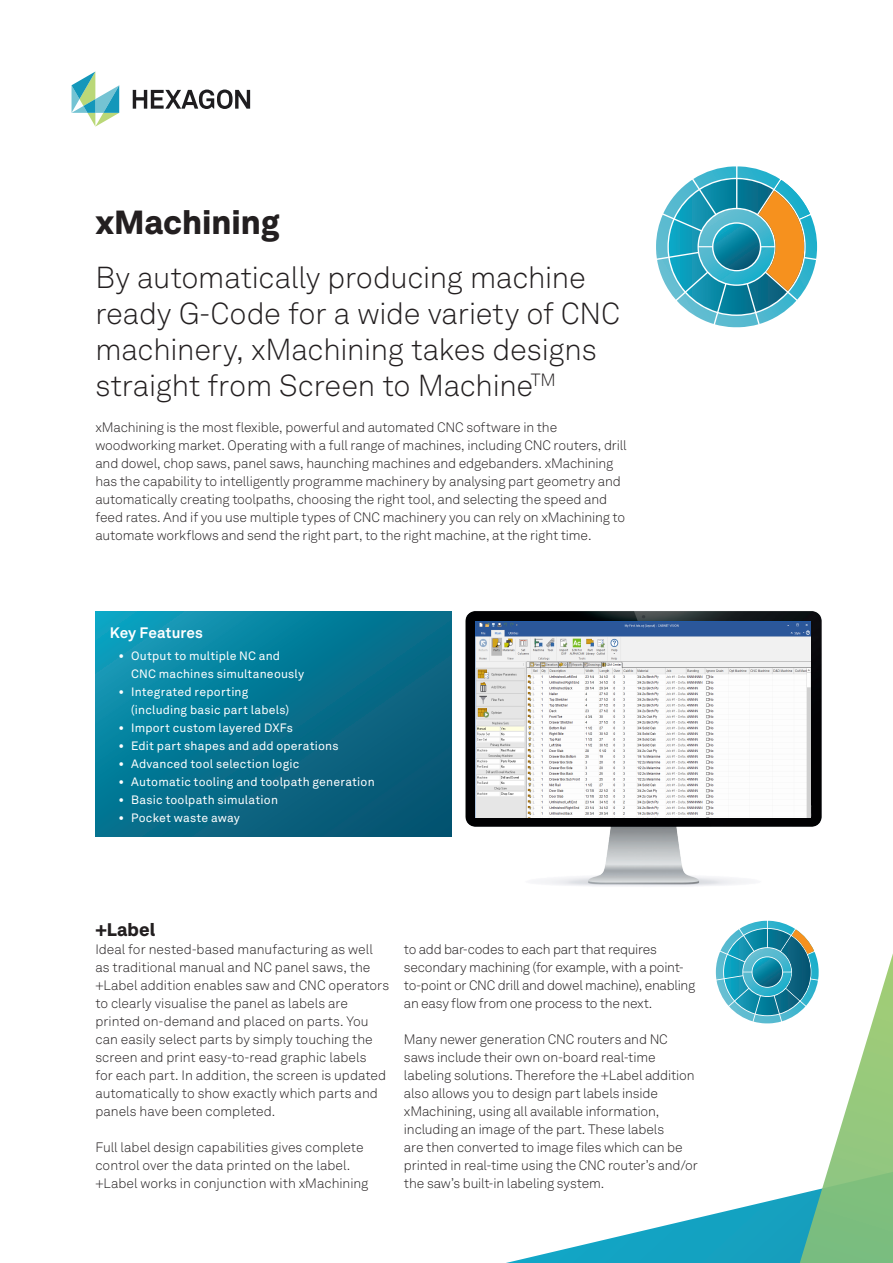
<style>
.page{position:relative;width:893px;height:1263px;background:#fff}
.page>*{position:absolute;margin:0;border:0;box-sizing:border-box;transform-origin:0 0}
.t1{font:900 33px "Hexagon Akkurat";letter-spacing:-.005em;color:#231f20}
.t2{font:300 30px/36px "Hexagon Akkurat";letter-spacing:-.01em;color:#231f20}
.t3{font:900 18px "Hexagon Akkurat";letter-spacing:.005em;color:#231f20}
.t4{font:700 15px "Hexagon Akkurat";letter-spacing:.005em;color:#fff}
.t5{font:300 13.5px/18px "Hexagon Akkurat";letter-spacing:-.01em;color:#231f20}
.t6{font:12px/18px "Hexagon Akkurat";letter-spacing:.015em;color:#fff}
.s1{font-size:13.5px}
</style>
<div class="page">
<img style="left:465px;top:611px;width:357px;height:273px">
<img style="left:476px;top:622px;width:334px;height:195px">
<svg style="left:552px;top:739px;width:341px;height:524px"></svg>
<svg style="left:656px;top:166px;width:161px;height:161px"></svg>
<svg style="left:716px;top:921px;width:103px;height:102px"></svg>
<svg style="left:95px;top:612px;width:356px;height:224px;background:#07728f"></svg>
<svg style="left:133px;top:90px;width:117px;height:19px"></svg>
<svg style="left:72px;top:72px;width:47px;height:55px"></svg>
<h1 class="t1" style="left:95px;top:196px;width:186px">xMachining</h1>
<h2 class="t2" style="left:95px;top:258px;width:526px">By automatically producing machine ready G-Code for a wide variety of CNC machinery, xMachining takes designs straight from Screen to Machine<sup>TM</sup></h2>
<p class="t5" style="left:95px;top:417px;width:533px">xMachining is the most flexible, powerful and automated CNC software in the woodworking market. Operating with a full range of machines, including CNC routers, drill and dowel, chop saws, panel saws, haunching machines and edgebanders. xMachining has the capability to intelligently programme machinery by analysing part geometry and automatically creating toolpaths, choosing the right tool, and selecting the speed and feed rates. And if you use multiple types of CNC machinery you can rely on xMachining to automate workflows and send the right part, to the right machine, at the right time.</p>
<p class="t4" style="left:110px;top:621px;width:94px">Key Features</p>
<p class="t6" style="left:131px;top:646px;width:175px;text-indent:-13px"><span class="s1">•</span> Output to multiple NC and<br>CNC machines simultaneously</p>
<p class="t6" style="left:131px;top:682px;width:159px;text-indent:-13px"><span class="s1">•</span> Integrated reporting (including basic part labels)</p>
<p class="t6" style="left:118px;top:718px;width:176px"><span class="s1">•</span> Import custom layered DXFs</p>
<p class="t6" style="left:118px;top:736px;width:222px"><span class="s1">•</span> Edit part shapes and add operations</p>
<p class="t6" style="left:118px;top:754px;width:183px"><span class="s1">•</span> Advanced tool selection logic</p>
<p class="t6" style="left:118px;top:772px;width:258px"><span class="s1">•</span> Automatic tooling and toolpath generation</p>
<p class="t6" style="left:118px;top:790px;width:161px"><span class="s1">•</span> Basic toolpath simulation</p>
<p class="t6" style="left:118px;top:808px;width:123px"><span class="s1">•</span> Pocket waste away</p>
<h3 class="t3" style="left:95px;top:915px;width:61px">+Label</h3>
<p class="t5" style="left:95px;top:939px;width:295px">Ideal for nested-based manufacturing as well as traditional manual and NC panel saws, the +Label addition enables saw and CNC operators to clearly visualise the panel as labels are printed on-demand and placed on parts. You can easily select parts by simply touching the screen and print easy-to-read graphic labels<br>for each part. In addition, the screen is updated automatically to show exactly which parts and panels have been completed.</p>
<p class="t5" style="left:95px;top:1137px;width:275px">Full label design capabilities gives complete control over the data printed on the label. +Label works in conjunction with xMachining</p>
<p class="t5" style="left:404px;top:939px;width:293px">to add bar-codes to each part that requires secondary machining (for example, with a point&shy;to-point or CNC drill and dowel machine), enabling an easy flow from one process to the next.</p>
<p class="t5" style="left:404px;top:1029px;width:295px">Many newer generation CNC routers and NC saws include their own on-board real-time labeling solutions. Therefore the +Label addition also allows you to design part labels inside xMachining, using all available information, including an image of the part. These labels<br>are then converted to image files which can be printed in real-time using the CNC router’s and/or the saw’s built-in labeling system.</p>
</div>
